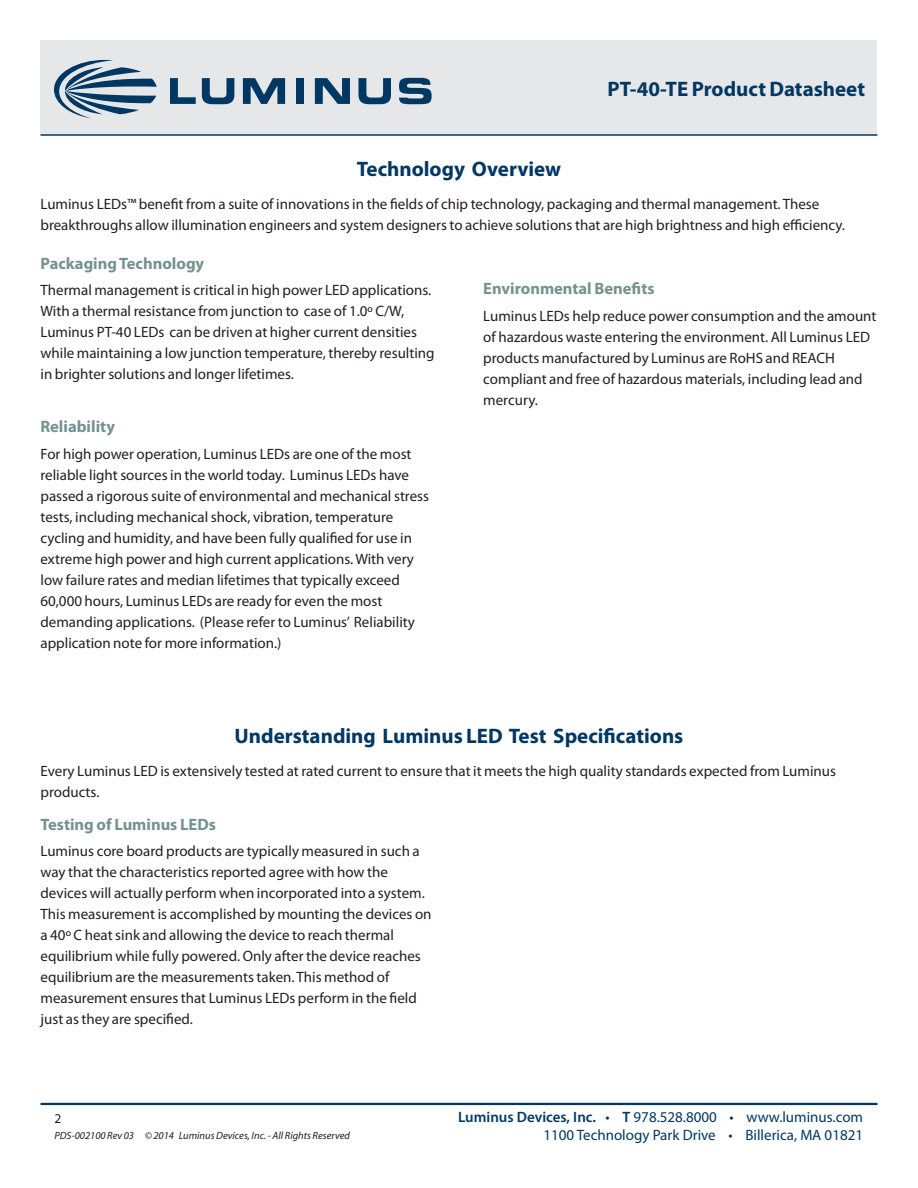
<style>
.page{position:relative;width:918px;height:1188px;background:#fff}
.page>*{position:absolute;margin:0;border:0;box-sizing:border-box;transform-origin:0 0}
.DS_Title1{font:700 21px "Myriad Pro";color:#003863}
.DS_Body{font:700 16.5px "Myriad Pro";color:#749291}
.DS_Body-2{font:15px/21px "Myriad Pro";color:#231f20}
.t1{font:15px "Myriad Pro";color:#003863}
.zzFooterRight2{font:13.5px "Myriad Pro";color:#231f20}
.zzFooterRight1{font:italic 10.5px "Myriad Pro";color:#231f20}
.s1{font-weight:600}
</style>
<div class="page">
<div style="left:40px;top:40px;width:838px;height:95px;background:#e6e7e9"></div>
<hr style="left:40px;top:1103px;width:838px;height:2px;background:#003863">
<hr style="left:40px;top:134px;width:838px;height:2px;background:#003863">
<svg style="left:170px;top:78px;width:26px;height:26px"></svg>
<svg style="left:202px;top:78px;width:32px;height:26px"></svg>
<svg style="left:243px;top:78px;width:42px;height:26px"></svg>
<div style="left:296px;top:78px;width:8px;height:26px;background:#003863"></div>
<svg style="left:315px;top:78px;width:35px;height:26px"></svg>
<svg style="left:358px;top:78px;width:33px;height:26px"></svg>
<svg style="left:399px;top:78px;width:33px;height:26px"></svg>
<svg style="left:54px;top:60px;width:103px;height:58px"></svg>
<p class="DS_Title1" style="left:608px;top:75px;width:259px">PT-40-TE Product Datasheet</p>
<p class="DS_Title1" style="left:357px;top:155px;width:206px">Technology Overview</p>
<p class="DS_Body-2" style="left:40px;top:193px;width:806px">Luminus LEDs™ benefit from a suite of innovations in the fields of chip technology, packaging and thermal management. These breakthroughs allow illumination engineers and system designers to achieve solutions that are high brightness and high efficiency.</p>
<p class="DS_Body" style="left:40px;top:253px;width:165px">Packaging Technology</p>
<p class="DS_Body-2" style="left:40px;top:280px;width:396px">Thermal management is critical in high power LED applications.<br>With a thermal resistance from junction to case of 1.0º C/W, Luminus PT-40 LEDs can be driven at higher current densities while maintaining a low junction temperature, thereby resulting in brighter solutions and longer lifetimes.</p>
<p class="DS_Body" style="left:40px;top:416px;width:76px">Reliability</p>
<p class="DS_Body-2" style="left:40px;top:443px;width:390px">For high power operation, Luminus LEDs are one of the most reliable light sources in the world today. Luminus LEDs have passed a rigorous suite of environmental and mechanical stress tests, including mechanical shock, vibration, temperature cycling and humidity, and have been fully qualified for use in extreme high power and high current applications. With very low failure rates and median lifetimes that typically exceed 60,000 hours, Luminus LEDs are ready for even the most demanding applications. (Please refer to Luminus’ Reliability application note for more information.)</p>
<p class="DS_Body" style="left:483px;top:278px;width:173px">Environmental Benefits</p>
<p class="DS_Body-2" style="left:483px;top:305px;width:395px">Luminus LEDs help reduce power consumption and the amount of hazardous waste entering the environment. All Luminus LED products manufactured by Luminus are RoHS and REACH compliant and free of hazardous materials, including lead and mercury.</p>
<p class="DS_Title1" style="left:235px;top:722px;width:450px">Understanding Luminus LED Test Specifications</p>
<p class="DS_Body-2" style="left:40px;top:760px;width:797px">Every Luminus LED is extensively tested at rated current to ensure that it meets the high quality standards expected from Luminus products.</p>
<p class="DS_Body" style="left:40px;top:813px;width:177px">Testing of Luminus LEDs</p>
<p class="DS_Body-2" style="left:40px;top:840px;width:393px">Luminus core board products are typically measured in such a way that the characteristics reported agree with how the devices will actually perform when incorporated into a system.<br>This measurement is accomplished by mounting the devices on a 40º C heat sink and allowing the device to reach thermal equilibrium while fully powered. Only after the device reaches equilibrium are the measurements taken. This method of measurement ensures that Luminus LEDs perform in the field just as they are specified.</p>
<p class="zzFooterRight2" style="left:54px;top:1110px;width:8px">2</p>
<p class="zzFooterRight1" style="left:54px;top:1129px;width:297px">PDS-002100 Rev 03 © 2014 Luminus Devices, Inc. - All Rights Reserved</p>
<p class="t1" style="left:458px;top:1108px;width:407px"><span class="s1">Luminus Devices, Inc.</span> • <span class="s1">T</span> 978.528.8000 • www.luminus.com</p>
<p class="t1" style="left:543px;top:1126px;width:321px">1100 Technology Park Drive • Billerica, MA 01821</p>
</div>
